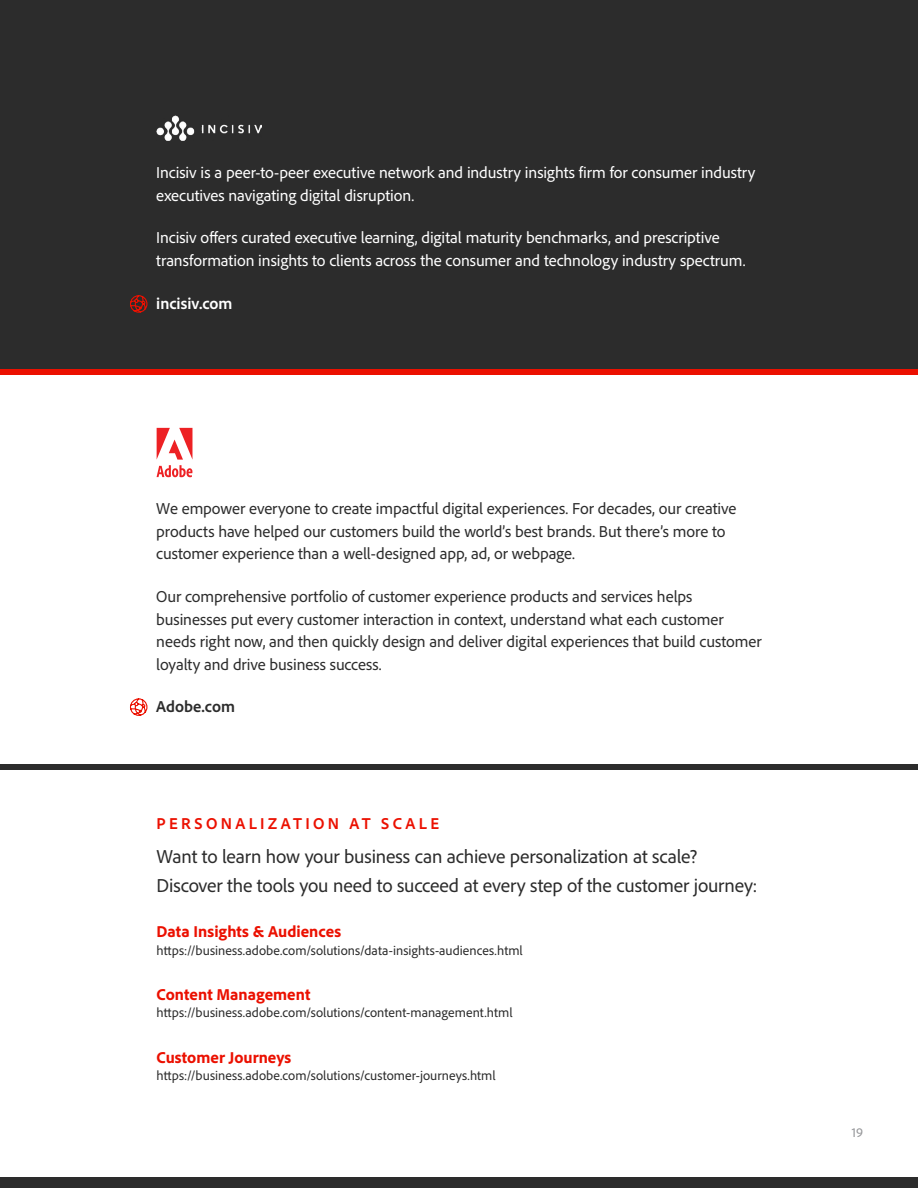
<style>
.page{position:relative;width:918px;height:1188px;background:#fff}
.page>*{position:absolute;margin:0;border:0;box-sizing:border-box;transform-origin:0 0}
.t1{font:19.5px/28.5px "Adobe Clean";letter-spacing:-.01em;color:#2c2c2c}
.t2{font:16.5px/22.5px "Adobe Clean";letter-spacing:-.005em;color:#2c2c2c}
.t3{font:16.5px/22.5px "Adobe Clean";letter-spacing:-.005em;color:#fff}
.t4{font:800 16.5px "Adobe Clean";color:#eb1000}
.t5{font:700 16.5px "Adobe Clean";letter-spacing:.2em;color:#eb1000}
.t6{font:700 16.5px "Adobe Clean";color:#fff}
.t7{font:700 16.5px "Adobe Clean";color:#2c2c2c}
.t8{font:13.5px "Adobe Clean";letter-spacing:.005em;color:#2c2c2c}
.t9{font:13.5px "Adobe Clean";color:#949598}
</style>
<div class="page">
<div style="left:0;top:1178px;width:918px;height:10px;background:#2c2c2c"></div>
<svg style="left:157px;top:428px;width:35px;height:49px"></svg>
<div style="left:0;top:0;width:918px;height:375px;background:#2c2c2c"></div>
<img style="left:156px;top:116px;width:105px;height:25px">
<div style="left:0;top:369px;width:918px;height:6px;background:#eb1000"></div>
<div style="left:0;top:764px;width:918px;height:6px;background:#2c2c2c"></div>
<svg style="left:130px;top:295px;width:18px;height:18px"></svg>
<svg style="left:130px;top:698px;width:18px;height:18px"></svg>
<p class="t3" style="left:156px;top:161px;width:601px">Incisiv is a peer-to-peer executive network and industry insights firm for consumer industry executives navigating digital disruption.</p>
<p class="t3" style="left:156px;top:226px;width:591px">Incisiv offers curated executive learning, digital maturity benchmarks, and prescriptive transformation insights to clients across the consumer and technology industry spectrum.</p>
<p class="t6" style="left:156px;top:292px;width:78px">incisiv.com</p>
<p class="t2" style="left:156px;top:497px;width:582px">We empower everyone to create impactful digital experiences. For decades, our creative products have helped our customers build the world’s best brands. But there’s more to customer experience than a well-designed app, ad, or webpage.</p>
<p class="t2" style="left:156px;top:585px;width:607px">Our comprehensive portfolio of customer experience products and services helps businesses put every customer interaction in context, understand what each customer needs right now, and then quickly design and deliver digital experiences that build customer loyalty and drive business success.</p>
<p class="t7" style="left:156px;top:696px;width:80px">Adobe.com</p>
<p class="t5" style="left:157px;top:813px;width:284px">PERSONALIZATION AT SCALE</p>
<p class="t1" style="left:157px;top:842px;width:602px">Want to learn how your business can achieve personalization at scale?<br>Discover the tools you need to succeed at every step of the customer journey:</p>
<p class="t4" style="left:157px;top:921px;width:186px">Data Insights &amp; Audiences</p>
<p class="t8" style="left:157px;top:941px;width:368px">https://business.adobe.com/solutions/data-insights-audiences.html</p>
<p class="t4" style="left:157px;top:984px;width:155px">Content Management</p>
<p class="t8" style="left:157px;top:1004px;width:357px">https://business.adobe.com/solutions/content-management.html</p>
<p class="t4" style="left:157px;top:1046px;width:136px">Customer Journeys</p>
<p class="t8" style="left:157px;top:1067px;width:341px">https://business.adobe.com/solutions/customer-journeys.html</p>
<p class="t9" style="left:852px;top:1124px;width:13px">19</p>
</div>
